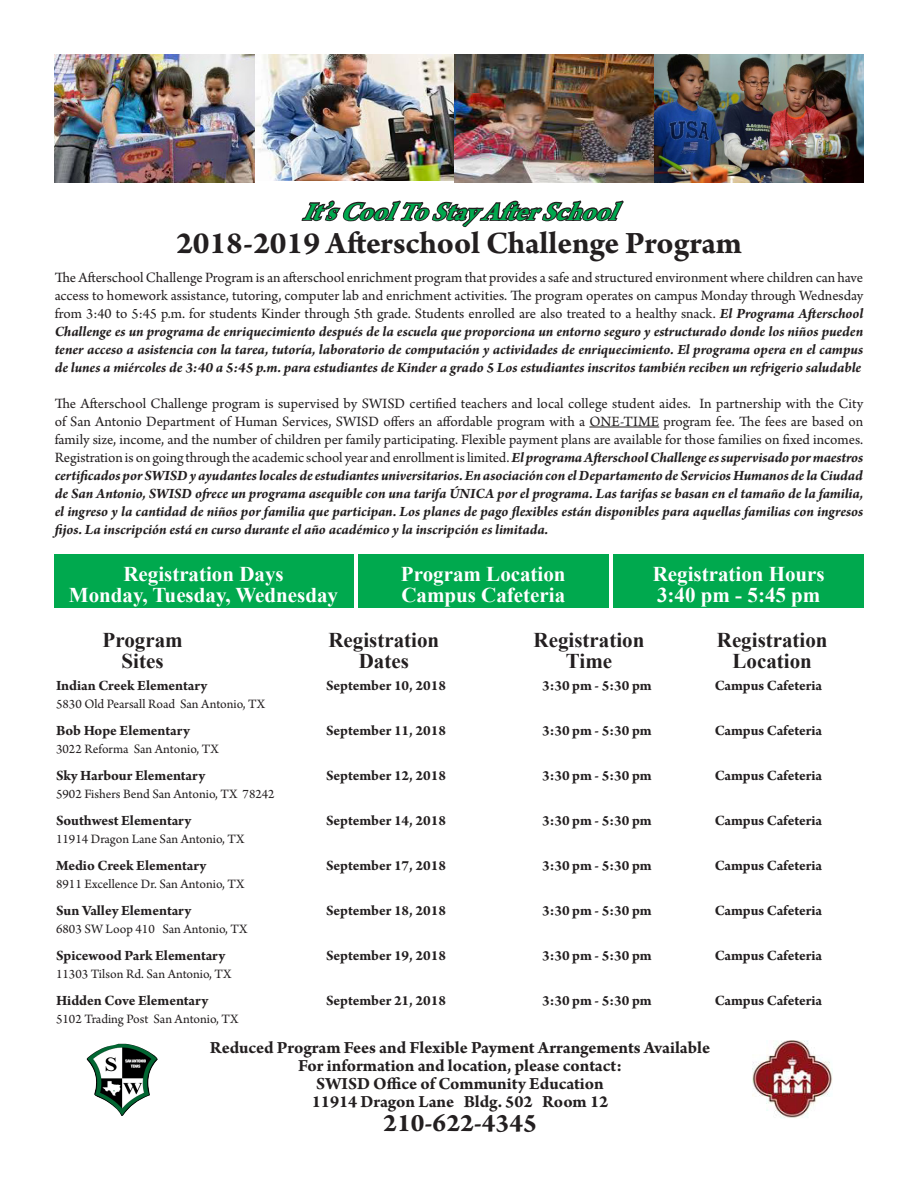
<style>
.page{position:relative;width:918px;height:1188px;background:#fff}
.page>*{position:absolute;margin:0;border:0;box-sizing:border-box;transform-origin:0 0}
.t1{font:700 33px "Arno Pro";color:#231f20}
.t2{font:italic 700 27px "Arno Pro";color:#00a94e}
.t3{font:700 27px "Arno Pro";color:#231f20}
.t4{font:700 21px "Times New Roman";color:#fff}
.t5{font:700 21px "Times New Roman";color:#231f20}
.t6{font:700 18px "Arno Pro";letter-spacing:-.005em;color:#231f20}
.t7{font:15px/18px "Arno Pro";color:#231f20;text-align:justify}
.t8{font:italic 700 15px/18px "Arno Pro";letter-spacing:-.005em;color:#231f20;text-align:justify}
.t9{font:700 15px "Arno Pro";letter-spacing:-.005em;color:#231f20}
.t10{font:13.5px "Arno Pro";color:#231f20}
.s1{font-weight:700;font-style:italic}
</style>
<div class="page">
<img style="left:54px;top:54px;width:809px;height:128px">
<hr style="left:589px;top:427px;width:70px;height:1px;background:#231f20">
<svg style="left:302px;top:180px;width:323px;height:48px"></svg>
<img style="left:86px;top:1044px;width:72px;height:72px">
<img style="left:753px;top:1041px;width:79px;height:77px">
<div style="left:614px;top:554px;width:250px;height:54px;background:#00a94e"></div>
<div style="left:358px;top:554px;width:251px;height:54px;background:#00a94e"></div>
<div style="left:54px;top:554px;width:299px;height:54px;background:#00a94e"></div>
<p class="t2" style="left:302px;top:196px;width:331px">It’sCoolToStayAfterSchool</p>
<p class="t1" style="left:176px;top:224px;width:567px">2018-2019 Afterschool Challenge Program</p>
<p class="t7" style="left:55px;top:269px;width:810px">The Afterschool Challenge Program is an afterschool enrichment program that provides a safe and structured environment where children can have access to homework assistance, tutoring, computer lab and enrichment activities. The program operates on campus Monday through Wednesday from 3:40 to 5:45 p.m. for students Kinder through 5th grade. Students enrolled are also treated to a healthy snack. <span class="s1">El Programa Afterschool</span></p>
<p class="t8" style="left:55px;top:323px;width:810px">Challenge es un programa de enriquecimiento después de la escuela que proporciona un entorno seguro y estructurado donde los niños pueden tener acceso a asistencia con la tarea, tutoría, laboratorio de computación y actividades de enriquecimiento. El programa opera en el campus de lunes a miércoles de 3:40 a 5:45 p.m. para estudiantes de Kinder a grado 5 Los estudiantes inscritos también reciben un refrigerio saludable</p>
<p class="t7" style="left:55px;top:395px;width:810px">The Afterschool Challenge program is supervised by SWISD certified teachers and local college student aides. In partnership with the City of San Antonio Department of Human Services, SWISD offers an affordable program with a ONE-TIME program fee. The fees are based on</p>
<p class="t7" style="left:55px;top:431px;width:810px">family size, income, and the number of children per family participating. Flexible payment plans are available for those families on fixed incomes.</p>
<p class="t7" style="left:55px;top:449px;width:810px">Registration is on going through the academic school year and enrollment is limited. <span class="s1">El programa Afterschool Challenge es supervisado por maestros</span></p>
<p class="t8" style="left:55px;top:467px;width:810px">certificados por SWISD y ayudantes locales de estudiantes universitarios. En asociación con el Departamento de Servicios Humanos de la Ciudad de San Antonio, SWISD ofrece un programa asequible con una tarifa ÚNICA por el programa. Las tarifas se basan en el tamaño de la familia, el ingreso y la cantidad de niños por familia que participan. Los planes de pago flexibles están disponibles para aquellas familias con ingresos fijos. La inscripción está en curso durante el año académico y la inscripción es limitada.</p>
<p class="t4" style="left:123px;top:559px;width:162px">Registration Days</p>
<p class="t4" style="left:69px;top:580px;width:271px">Monday, Tuesday, Wednesday</p>
<p class="t4" style="left:401px;top:559px;width:166px">Program Location</p>
<p class="t4" style="left:401px;top:580px;width:165px">Campus Cafeteria</p>
<p class="t4" style="left:653px;top:559px;width:174px">Registration Hours</p>
<p class="t4" style="left:657px;top:580px;width:165px">3:40 pm - 5:45 pm</p>
<p class="t5" style="left:103px;top:626px;width:82px">Program</p>
<p class="t5" style="left:122px;top:647px;width:43px">Sites</p>
<p class="t5" style="left:328px;top:626px;width:112px">Registration</p>
<p class="t5" style="left:359px;top:647px;width:52px">Dates</p>
<p class="t5" style="left:534px;top:626px;width:112px">Registration</p>
<p class="t5" style="left:566px;top:647px;width:48px">Time</p>
<p class="t5" style="left:717px;top:626px;width:112px">Registration</p>
<p class="t5" style="left:733px;top:647px;width:81px">Location</p>
<p class="t9" style="left:56px;top:676px;width:153px">Indian Creek Elementary</p>
<p class="t9" style="left:326px;top:676px;width:121px">September 10, 2018</p>
<p class="t9" style="left:542px;top:676px;width:111px">3:30 pm - 5:30 pm</p>
<p class="t9" style="left:715px;top:676px;width:109px">Campus Cafeteria</p>
<p class="t10" style="left:56px;top:696px;width:211px">5830 Old Pearsall Road San Antonio, TX</p>
<p class="t9" style="left:56px;top:721px;width:135px">Bob Hope Elementary</p>
<p class="t9" style="left:326px;top:721px;width:121px">September 11, 2018</p>
<p class="t9" style="left:542px;top:721px;width:111px">3:30 pm - 5:30 pm</p>
<p class="t9" style="left:715px;top:721px;width:109px">Campus Cafeteria</p>
<p class="t10" style="left:56px;top:741px;width:164px">3022 Reforma San Antonio, TX</p>
<p class="t9" style="left:56px;top:766px;width:151px">Sky Harbour Elementary</p>
<p class="t9" style="left:326px;top:766px;width:121px">September 12, 2018</p>
<p class="t9" style="left:542px;top:766px;width:111px">3:30 pm - 5:30 pm</p>
<p class="t9" style="left:715px;top:766px;width:109px">Campus Cafeteria</p>
<p class="t10" style="left:56px;top:786px;width:220px">5902 Fishers Bend San Antonio, TX 78242</p>
<p class="t9" style="left:56px;top:811px;width:137px">Southwest Elementary</p>
<p class="t9" style="left:326px;top:811px;width:121px">September 14, 2018</p>
<p class="t9" style="left:542px;top:811px;width:111px">3:30 pm - 5:30 pm</p>
<p class="t9" style="left:715px;top:811px;width:109px">Campus Cafeteria</p>
<p class="t10" style="left:56px;top:831px;width:190px">11914 Dragon Lane San Antonio, TX</p>
<p class="t9" style="left:56px;top:856px;width:152px">Medio Creek Elementary</p>
<p class="t9" style="left:326px;top:856px;width:121px">September 17, 2018</p>
<p class="t9" style="left:542px;top:856px;width:111px">3:30 pm - 5:30 pm</p>
<p class="t9" style="left:715px;top:856px;width:109px">Campus Cafeteria</p>
<p class="t10" style="left:56px;top:876px;width:190px">8911 Excellence Dr. San Antonio, TX</p>
<p class="t9" style="left:56px;top:901px;width:137px">Sun Valley Elementary</p>
<p class="t9" style="left:326px;top:901px;width:121px">September 18, 2018</p>
<p class="t9" style="left:542px;top:901px;width:111px">3:30 pm - 5:30 pm</p>
<p class="t9" style="left:715px;top:901px;width:109px">Campus Cafeteria</p>
<p class="t10" style="left:56px;top:921px;width:193px">6803 SW Loop 410 San Antonio, TX</p>
<p class="t9" style="left:56px;top:946px;width:171px">Spicewood Park Elementary</p>
<p class="t9" style="left:326px;top:946px;width:121px">September 19, 2018</p>
<p class="t9" style="left:542px;top:946px;width:111px">3:30 pm - 5:30 pm</p>
<p class="t9" style="left:715px;top:946px;width:109px">Campus Cafeteria</p>
<p class="t10" style="left:56px;top:966px;width:177px">11303 Tilson Rd. San Antonio, TX</p>
<p class="t9" style="left:56px;top:991px;width:154px">Hidden Cove Elementary</p>
<p class="t9" style="left:326px;top:991px;width:121px">September 21, 2018</p>
<p class="t9" style="left:542px;top:991px;width:111px">3:30 pm - 5:30 pm</p>
<p class="t9" style="left:715px;top:991px;width:109px">Campus Cafeteria</p>
<p class="t10" style="left:56px;top:1011px;width:184px">5102 Trading Post San Antonio, TX</p>
<p class="t6" style="left:210px;top:1037px;width:502px">Reduced Program Fees and Flexible Payment Arrangements Available</p>
<p class="t6" style="left:298px;top:1055px;width:325px">For information and location, please contact:</p>
<p class="t6" style="left:316px;top:1073px;width:289px">SWISD Office of Community Education</p>
<p class="t6" style="left:312px;top:1091px;width:298px">11914 Dragon Lane Bldg. 502 Room 12</p>
<p class="t3" style="left:383px;top:1107px;width:155px">210-622-4345</p>
</div>
